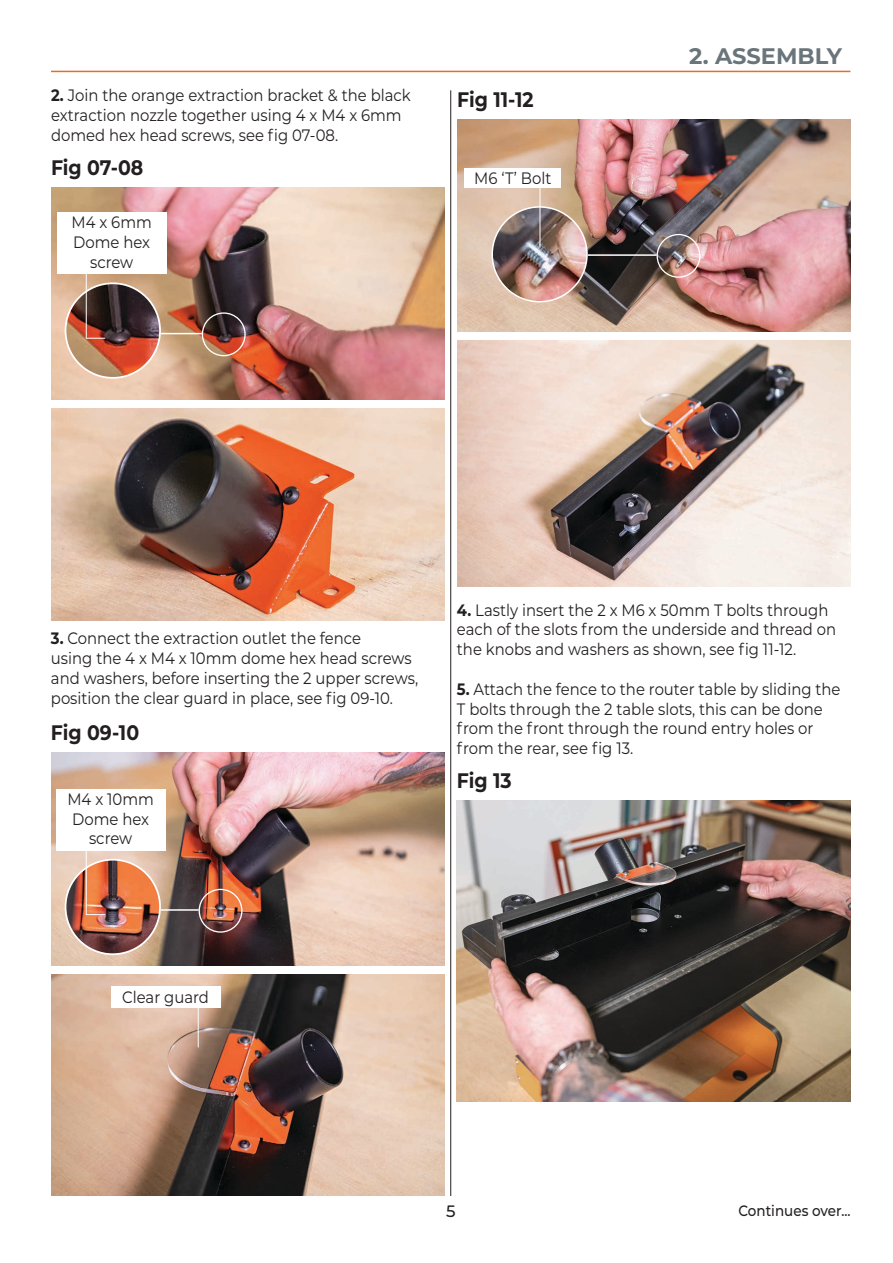
<style>
.page{position:relative;width:893px;height:1263px;background:#fff}
.page>*{position:absolute;margin:0;border:0;box-sizing:border-box;transform-origin:0 0}
.Main_Heading_Right{font:700 22.5px "Montserrat";color:#6a747b}
.Figure_Heading_Left{font:700 21px "Montserrat";color:#231f20;scale:.9 1}
.Manual_Text{font:16.5px/19.8px "Montserrat";color:#231f20;scale:.9 1}
.Image_Description{font:16.5px/19.8px "Montserrat";color:#231f20;text-align:center;scale:.9 1}
.Page_Numbers{font:500 16.5px "Montserrat";color:#231f20}
.t1{font:500 15px "Montserrat";color:#231f20;scale:.9 1}
.s1{font-weight:700}
</style>
<div class="page">
<hr style="left:51px;top:71px;width:799px;height:1px;background:#e96e1f">
<hr style="left:450px;top:90px;width:1px;height:1106px;background:#231f20">
<img style="left:51px;top:187px;width:393px;height:213px">
<img style="left:51px;top:408px;width:393px;height:213px">
<img style="left:51px;top:752px;width:393px;height:213px">
<img style="left:51px;top:974px;width:393px;height:222px">
<img style="left:457px;top:119px;width:393px;height:213px">
<img style="left:457px;top:340px;width:393px;height:246px">
<img style="left:457px;top:800px;width:394px;height:302px">
<img style="left:66px;top:860px;width:94px;height:94px;border-radius:47px">
<div style="left:65px;top:859px;width:96px;height:96px;border:2px solid #fff;border-radius:50%"></div>
<img style="left:66px;top:283px;width:94px;height:95px;border-radius:47px">
<div style="left:65px;top:282px;width:96px;height:97px;border:2px solid #fff;border-radius:50%"></div>
<img style="left:492px;top:207px;width:95px;height:95px;border-radius:47px">
<div style="left:491px;top:206px;width:97px;height:96px;border:2px solid #fff;border-radius:50%"></div>
<div style="left:199px;top:889px;width:43px;height:44px;border:1px solid #fff;border-radius:50%"></div>
<div style="left:202px;top:312px;width:44px;height:44px;border:1px solid #fff;border-radius:50%"></div>
<div style="left:657px;top:234px;width:43px;height:44px;border:1px solid #fff;border-radius:50%"></div>
<hr style="left:161px;top:909px;width:38px;height:2px;background:#fff">
<hr style="left:161px;top:333px;width:41px;height:1px;background:#fff">
<hr style="left:588px;top:254px;width:69px;height:2px;background:#fff">
<div style="left:56px;top:789px;width:110px;height:61px;background:#fff"></div>
<div style="left:57px;top:212px;width:110px;height:62px;background:#fff"></div>
<hr style="left:540px;top:187px;width:1px;height:60px;background:#fff">
<hr style="left:198px;top:1008px;width:1px;height:39px;background:#fff">
<hr style="left:86px;top:850px;width:1px;height:65px;background:#fff">
<svg style="left:87px;top:914px;width:18px;height:1px"></svg>
<hr style="left:86px;top:274px;width:1px;height:65px;background:#fff">
<svg style="left:86px;top:338px;width:19px;height:1px"></svg>
<div style="left:111px;top:986px;width:110px;height:22px;background:#fff"></div>
<div style="left:465px;top:168px;width:96px;height:19px;background:#fff"></div>
<p class="Manual_Text" style="left:51px;top:85px;width:401px"><span class="s1">2.</span> Join the orange extraction bracket &amp; the black extraction nozzle together using 4 x M4 x 6mm domed hex head screws, see fig 07-08.</p>
<p class="Figure_Heading_Left" style="left:51px;top:152px;width:104px">Fig 07-08</p>
<p class="Image_Description" style="left:72px;top:212px;width:91px">M4 x 6mm<br>Dome hex screw</p>
<p class="Figure_Heading_Left" style="left:457px;top:84px;width:86px">Fig 11-12</p>
<p class="Image_Description" style="left:474px;top:168px;width:87px">M6 ‘T’ Bolt</p>
<p class="Main_Heading_Right" style="left:689px;top:40px;width:154px">2. ASSEMBLY</p>
<p class="Manual_Text" style="left:51px;top:628px;width:410px"><span class="s1">3.</span> Connect the extraction outlet the fence<br>using the 4 x M4 x 10mm dome hex head screws and washers, before inserting the 2 upper screws, position the clear guard in place, see fig 09-10.</p>
<p class="Figure_Heading_Left" style="left:51px;top:718px;width:100px">Fig 09-10</p>
<p class="Image_Description" style="left:67px;top:788px;width:98px">M4 x 10mm<br>Dome hex screw</p>
<p class="Manual_Text" style="left:457px;top:599px;width:423px"><span class="s1">4.</span> Lastly insert the 2 x M6 x 50mm T bolts through each of the slots from the underside and thread on the knobs and washers as shown, see fig 11-12.</p>
<p class="Manual_Text" style="left:457px;top:678px;width:428px"><span class="s1">5.</span> Attach the fence to the router table by sliding the T bolts through the 2 table slots, this can be done from the front through the round entry holes or from the rear, see fig 13.</p>
<p class="Figure_Heading_Left" style="left:457px;top:765px;width:62px">Fig 13</p>
<p class="Image_Description" style="left:122px;top:986px;width:98px">Clear guard</p>
<p class="Page_Numbers" style="left:446px;top:1200px;width:11px">5</p>
<p class="t1" style="left:738px;top:1200px;width:126px">Continues over...</p>
</div>
